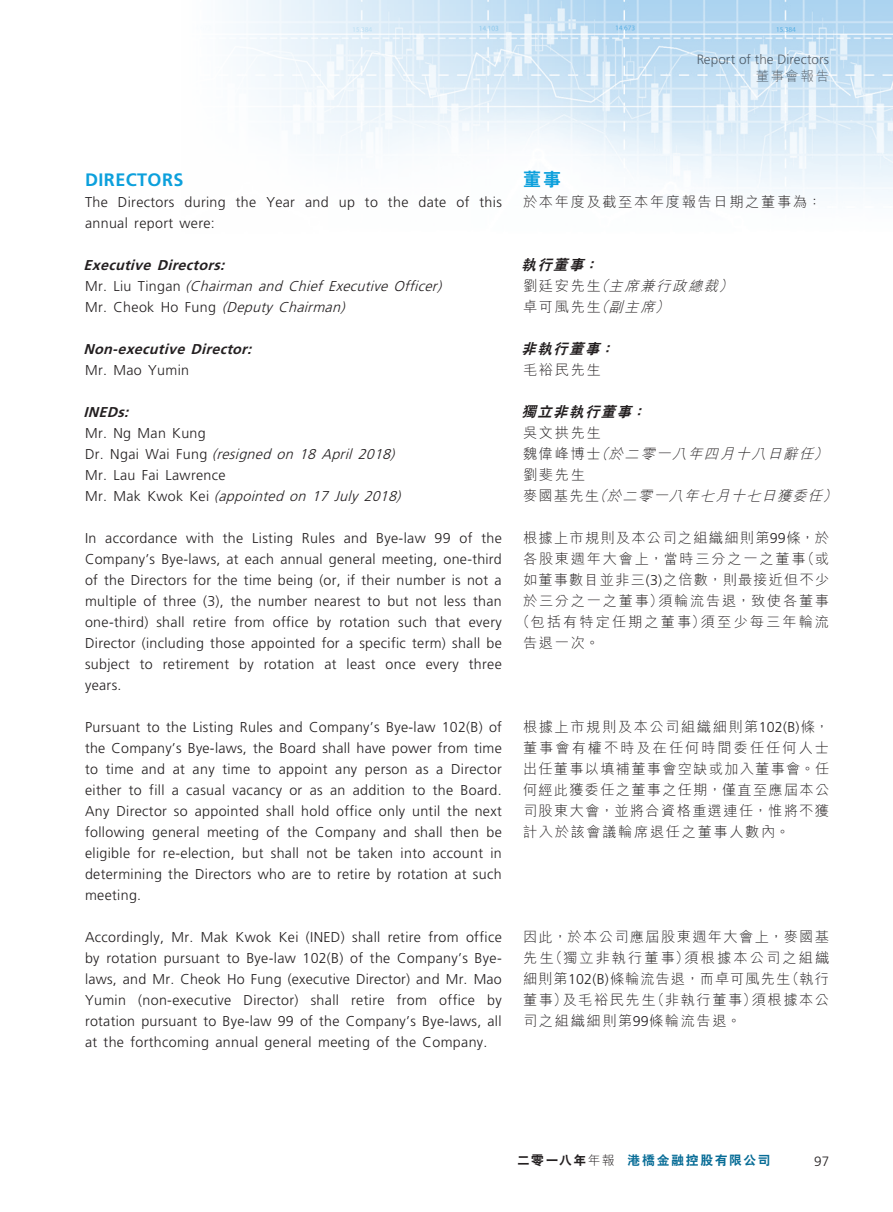
<style>
.page{position:relative;width:893px;height:1212px;background:#fff}
.page>*{position:absolute;margin:0;border:0;box-sizing:border-box;transform-origin:0 0}
._03_H1{font:700 18px "Frutiger LT Std";letter-spacing:.025em;color:#0ca0dc}
._03_H1-2{font:800 18px "C Hei 2 HK";color:#0ca0dc}
._01_Body_Text{font:300 14.25px/21px "Frutiger LT Std";letter-spacing:.025em;color:#231f20;text-align:justify}
._01_Body_Text-2{font:300 14.25px/21px "M Hei HK";letter-spacing:.115em;color:#231f20;text-align:justify}
._01_Body_Text-3{font:italic 300 14.25px "Frutiger LT Std";color:#231f20}
._01_Body_Text-4{font:italic 300 14.25px "M Hei HK";color:#231f20}
._01_Body_Text-5{font:italic 700 14.25px "Frutiger LT Std";color:#231f20}
._01_Body_Text-6{font:300 14.25px "M Hei HK";letter-spacing:.08em;color:#231f20}
._01_Body_Text-7{font:300 14.25px "M Hei HK";letter-spacing:.085em;color:#231f20}
._01_Body_Text-8{font:300 14.25px "M Hei HK";letter-spacing:.145em;color:#231f20}
._05_____H3{font:italic 800 14.25px "C Hei 2 HK";color:#231f20}
.t1{font:300 13.5px "Frutiger LT Std";letter-spacing:.005em;color:#6c6d70}
.t2{font:300 13.5px "M Hei HK";letter-spacing:.11em;color:#6c6d70}
.t3{font:300 13.5px "Frutiger LT Std";color:#231f20}
.t4{font:800 12.75px "C Hei 2 HK";letter-spacing:.125em;color:#076c96}
.s1{font-style:normal}
.s2{font-style:italic}
.s3{font-family:"Frutiger LT Std"}
.s4{color:#231f20}
.s5{font-family:"M Hei HK";font-weight:300;color:#231f20}
</style>
<div class="page">
<img style="left:233px;top:0;width:660px;height:199px">
<p class="t1" style="left:696px;top:52px;width:134px">Report of the Directors</p>
<p class="t2" style="left:756px;top:66px;width:75px">董事會報告</p>
<p class="_03_H1" style="left:85px;top:169px;width:100px">DIRECTORS</p>
<p class="_01_Body_Text" style="left:85px;top:192px;width:418px">The Directors during the Year and up to the date of this annual report were:</p>
<p class="_01_Body_Text-5" style="left:84px;top:257px;width:146px">Executive Directors:</p>
<p class="_01_Body_Text-3" style="left:85px;top:278px;width:362px"><span class="s1">M r . L i u T i n g a n</span> (Chairman and Chief Executive Officer)</p>
<p class="_01_Body_Text-3" style="left:85px;top:299px;width:265px"><span class="s1">M r . C h e o k H o F u n g</span> (Deputy Chairman)</p>
<p class="_01_Body_Text-5" style="left:84px;top:341px;width:174px">Non-executive Director:</p>
<p class="_01_Body_Text" style="left:85px;top:360px;width:106px">Mr. Mao Yumin</p>
<p class="_01_Body_Text-5" style="left:84px;top:404px;width:50px">INEDs:</p>
<p class="_01_Body_Text" style="left:85px;top:423px;width:122px">Mr. Ng Man Kung</p>
<p class="_01_Body_Text-3" style="left:85px;top:446px;width:315px"><span class="s1">D r . N g a i W a i F u n g</span> (resigned on 18 April 2018)</p>
<p class="_01_Body_Text" style="left:85px;top:465px;width:142px">Mr. Lau Fai Lawrence</p>
<p class="_01_Body_Text-3" style="left:85px;top:488px;width:321px"><span class="s1">M r . M a k K w o k K e i</span> (appointed on 17 July 2018)</p>
<p class="_01_Body_Text" style="left:85px;top:528px;width:418px">In accordance with the Listing Rules and Bye-law 99 of the Company’s Bye-laws, at each annual general meeting, one-third of the Directors for the time being (or, if their number is not a multiple of three (3), the number nearest to but not less than one-third) shall retire from office by rotation such that every Director (including those appointed for a specific term) shall be subject to retirement by rotation at least once every three years.</p>
<p class="_01_Body_Text" style="left:85px;top:717px;width:418px">Pursuant to the Listing Rules and Company’s Bye-law 102(B) of the Company’s Bye-laws, the Board shall have power from time to time and at any time to appoint any person as a Director either to fill a casual vacancy or as an addition to the Board.<br>Any Director so appointed shall hold office only until the next following general meeting of the Company and shall then be eligible for re-election, but shall not be taken into account in determining the Directors who are to retire by rotation at such meeting.</p>
<p class="_01_Body_Text" style="left:85px;top:927px;width:418px">Accordingly, Mr. Mak Kwok Kei (INED) shall retire from office by rotation pursuant to Bye-law 102(B) of the Company’s Bye&shy;laws, and Mr. Cheok Ho Fung (executive Director) and Mr. Mao Yumin (non-executive Director) shall retire from office by rotation pursuant to Bye-law 99 of the Company’s Bye-laws, all at the forthcoming annual general meeting of the Company.</p>
<p class="_03_H1-2" style="left:523px;top:167px;width:40px">董事</p>
<p class="_01_Body_Text-2" style="left:523px;top:191px;width:300px">於本年度及截至本年度報告日期之董事為：</p>
<p class="_05_____H3" style="left:522px;top:255px;width:83px">執行董事：</p>
<p class="_01_Body_Text-4" style="left:523px;top:276px;width:216px"><span class="s1">劉廷安先生</span>（主席兼行政總裁）</p>
<p class="_01_Body_Text-2" style="left:523px;top:296px;width:153px">卓可風先生<span class="s2">（副主席）</span></p>
<p class="_05_____H3" style="left:522px;top:339px;width:99px">非執行董事：</p>
<p class="_01_Body_Text-2" style="left:523px;top:359px;width:79px">毛裕民先生</p>
<p class="_05_____H3" style="left:522px;top:402px;width:131px">獨立非執行董事：</p>
<p class="_01_Body_Text-2" style="left:523px;top:422px;width:79px">吳文拱先生</p>
<p class="_01_Body_Text-4" style="left:523px;top:444px;width:311px"><span class="s1">魏偉峰博士</span>（於二零一八年四月十八日辭任）</p>
<p class="_01_Body_Text-2" style="left:523px;top:464px;width:63px">劉斐先生</p>
<p class="_01_Body_Text-4" style="left:523px;top:486px;width:320px"><span class="s1">麥國基先生</span>（於二零一八年七月十七日獲委任）</p>
<p class="_01_Body_Text-7" style="left:523px;top:528px;width:308px">根據上市規則及本公司之組織細則第<span class="s3">99</span>條，於</p>
<p class="_01_Body_Text-2" style="left:523px;top:548px;width:308px">各股東週年大會上，當時三分之一之董事（或</p>
<p class="_01_Body_Text-6" style="left:523px;top:570px;width:308px">如董事數目並非三<span class="s3">(3)</span>之倍數，則最接近但不少</p>
<p class="_01_Body_Text-2" style="left:523px;top:590px;width:308px">於三分之一之董事）須輪流告退，致使各董事</p>
<p class="_01_Body_Text-8" style="left:516px;top:612px;width:315px">（包括有特定任期之董事）須至少每三年輪流</p>
<p class="_01_Body_Text-2" style="left:523px;top:632px;width:78px">告退一次。</p>
<p class="_01_Body_Text-2" style="left:523px;top:716px;width:308px">根據上市規則及本公司組織細則第<span class="s3">102(B)</span>條，董事會有權不時及在任何時間委任任何人士出任董事以填補董事會空缺或加入董事會。任何經此獲委任之董事之任期，僅直至應屆本公司股東大會，並將合資格重選連任，惟將不獲計入於該會議輪席退任之董事人數內。</p>
<p class="_01_Body_Text-2" style="left:523px;top:926px;width:308px">因此，於本公司應屆股東週年大會上，麥國基先生（獨立非執行董事）須根據本公司之組織細則第<span class="s3">102(B)</span>條輪流告退，而卓可風先生（執行董事）及毛裕民先生（非執行董事）須根據本公司之組織細則第<span class="s3">99</span>條輪流告退。</p>
<p class="t4" style="left:517px;top:1152px;width:255px"><span class="s4">二零一八年</span><span class="s5">年報</span> 港橋金融控股有限公司</p>
<p class="t3" style="left:814px;top:1153px;width:17px">97</p>
</div>
